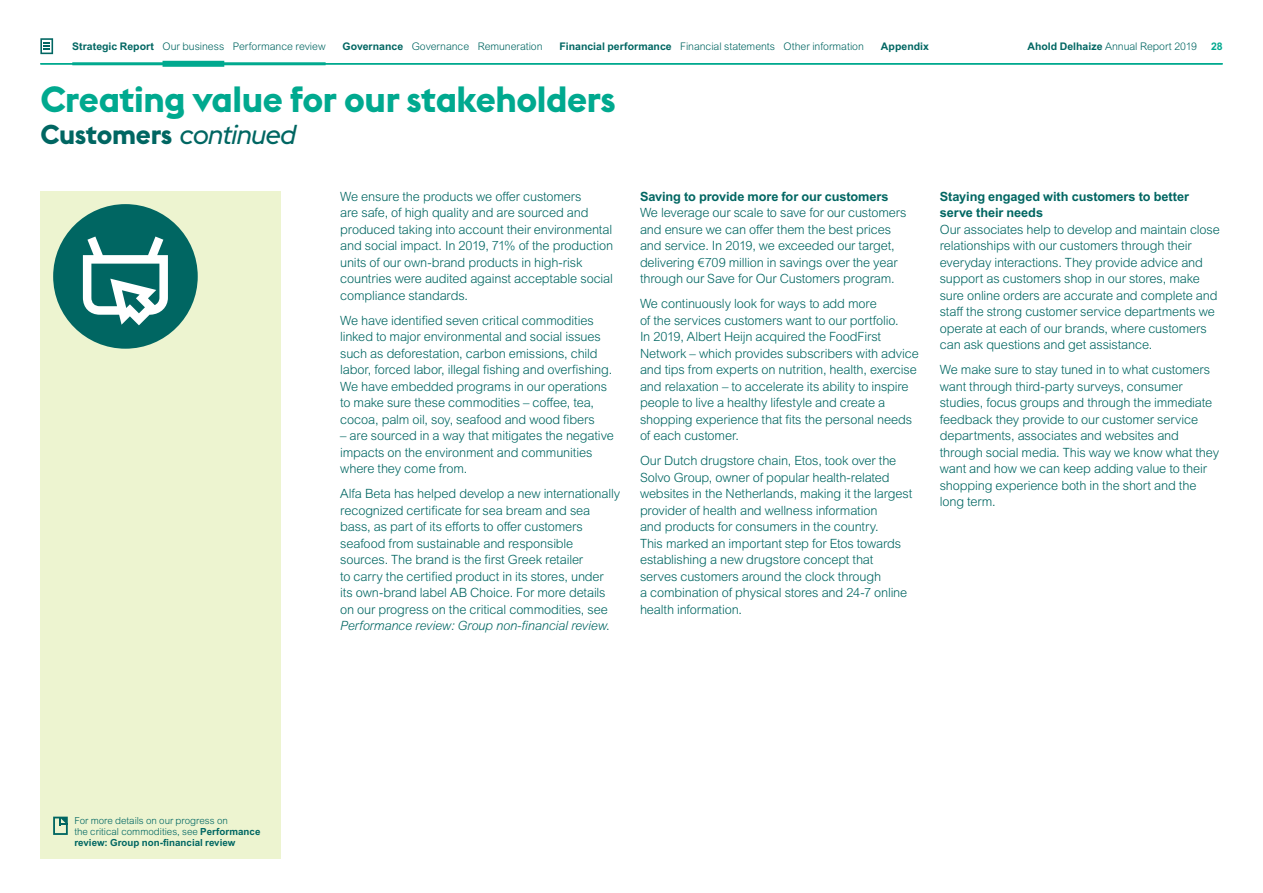
<style>
.page{position:relative;width:1263px;height:893px;background:#fff}
.page>*{position:absolute;margin:0;border:0;box-sizing:border-box;transform-origin:0 0}
.t1{font:700 36px "Euclid Flex";letter-spacing:-.01em;color:#00a98f}
.t2{font:700 27px "Euclid Flex";letter-spacing:-.01em;color:#006662}
.t3{font:300 12.75px/16.5px "Arial MT Pro";letter-spacing:-.01em;color:#006662}
.t4{font:700 12.75px/16.5px "Arial MT Pro";letter-spacing:-.005em;color:#006662}
.t5{font:300 10.5px "Arial MT Pro";letter-spacing:-.005em;color:#006662}
.t6{font:700 10.5px "Arial MT Pro";color:#006662}
.t7{font:700 10.5px "Arial MT Pro";color:#00a98f}
.t8{font:300 9.75px/11.2px "Arial MT Pro";color:#006662}
.s1{font-weight:700}
.s2{font-weight:400;font-style:italic}
.s3{font-style:italic}
</style>
<div class="page">
<div style="left:40px;top:191px;width:241px;height:668px;background:#edf4d0"></div>
<svg style="left:53px;top:817px;width:15px;height:18px"></svg>
<div style="left:53px;top:204px;width:145px;height:145px;background:#006662;border-radius:50%"></div>
<svg style="left:83px;top:237px;width:85px;height:88px"></svg>
<svg style="left:40px;top:38px;width:13px;height:16px"></svg>
<hr style="left:40px;top:63px;width:1182px;height:2px;background:#00a98f">
<hr style="left:72px;top:62px;width:254px;height:3px;background:#00a98f">
<div style="left:163px;top:61px;width:61px;height:6px;background:#00a98f"></div>
<p class="t5" style="left:72px;top:40px;width:255px"><span class="s1">Strategic Report</span> Our business Performance review</p>
<p class="t5" style="left:343px;top:40px;width:201px"><span class="s1">Governance</span> Governance Remuneration</p>
<p class="t5" style="left:560px;top:40px;width:306px"><span class="s1">Financial performance</span> Financial statements Other information</p>
<p class="t6" style="left:881px;top:40px;width:50px">Appendix</p>
<p class="t5" style="left:1027px;top:40px;width:171px"><span class="s1">Ahold Delhaize</span> Annual Report 2019</p>
<p class="t7" style="left:1211px;top:40px;width:13px">28</p>
<h1 class="t1" style="left:40px;top:78px;width:577px">Creating value for our stakeholders</h1>
<h2 class="t2" style="left:40px;top:119px;width:256px">Customers <span class="s2">continued</span></h2>
<p class="t3" style="left:340px;top:188px;width:274px">We ensure the products we offer customers<br>are safe, of high quality and are sourced and produced taking into account their environmental and social impact. In 2019, 71% of the production units of our own-brand products in high-risk countries were audited against acceptable social compliance standards.</p>
<p class="t3" style="left:340px;top:312px;width:274px">We have identified seven critical commodities linked to major environmental and social issues such as deforestation, carbon emissions, child labor, forced labor, illegal fishing and overfishing.<br>We have embedded programs in our operations to make sure these commodities – coffee, tea, cocoa, palm oil, soy, seafood and wood fibers</p>
<p class="t3" style="left:340px;top:428px;width:275px">– are sourced in a way that mitigates the negative impacts on the environment and communities where they come from.</p>
<p class="t3" style="left:340px;top:486px;width:281px">Alfa Beta has helped develop a new internationally recognized certificate for sea bream and sea bass, as part of its efforts to offer customers seafood from sustainable and responsible sources. The brand is the first Greek retailer<br>to carry the certified product in its stores, under<br>its own-brand label AB Choice. For more details on our progress on the critical commodities, see <span class="s3">Performance review: Group non-financial review</span>.</p>
<p class="t4" style="left:640px;top:188px;width:250px">Saving to provide more for our customers</p>
<p class="t3" style="left:640px;top:205px;width:268px">We leverage our scale to save for our customers and ensure we can offer them the best prices and service. In 2019, we exceeded our target, delivering €709 million in savings over the year through our Save for Our Customers program.</p>
<p class="t3" style="left:640px;top:296px;width:280px">We continuously look for ways to add more<br>of the services customers want to our portfolio.<br>In 2019, Albert Heijn acquired the FoodFirst Network – which provides subscribers with advice and tips from experts on nutrition, health, exercise and relaxation – to accelerate its ability to inspire people to live a healthy lifestyle and create a shopping experience that fits the personal needs of each customer.</p>
<p class="t3" style="left:640px;top:453px;width:274px">Our Dutch drugstore chain, Etos, took over the Solvo Group, owner of popular health-related websites in the Netherlands, making it the largest provider of health and wellness information<br>and products for consumers in the country.<br>This marked an important step for Etos towards establishing a new drugstore concept that serves customers around the clock through<br>a combination of physical stores and 24-7 online health information.</p>
<p class="t4" style="left:940px;top:188px;width:251px">Staying engaged with customers to better serve their needs</p>
<p class="t3" style="left:940px;top:221px;width:282px">Our associates help to develop and maintain close relationships with our customers through their everyday interactions. They provide advice and support as customers shop in our stores, make sure online orders are accurate and complete and staff the strong customer service departments we operate at each of our brands, where customers can ask questions and get assistance.</p>
<p class="t3" style="left:940px;top:362px;width:281px">We make sure to stay tuned in to what customers want through third-party surveys, consumer studies, focus groups and through the immediate feedback they provide to our customer service departments, associates and websites and through social media. This way we know what they want and how we can keep adding value to their shopping experience both in the short and the long term.</p>
<p class="t8" style="left:74px;top:815px;width:188px">For more details on our progress on<br>the critical commodities, see <span class="s1">Performance review: Group non-financial review</span></p>
</div>
